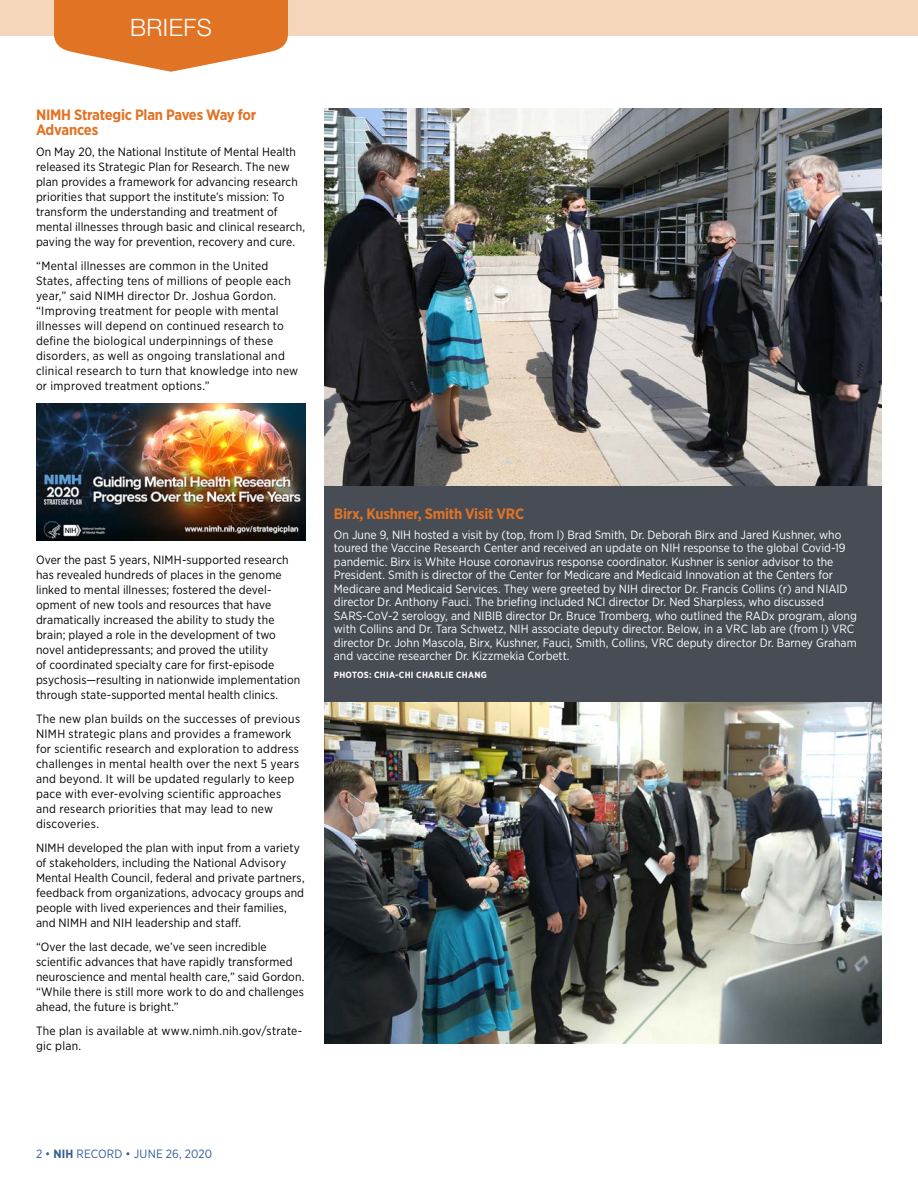
<style>
.page{position:relative;width:918px;height:1188px;background:#fff}
.page>*{position:absolute;margin:0;border:0;box-sizing:border-box;transform-origin:0 0}
.Page_jump{font:300 24px "Helvetica Neue LT Std";letter-spacing:.02em;color:#fff}
.Head__Briefs{font:700 15px/15px "Gotham Narrow";letter-spacing:-.015em;color:#e17325}
.Body_2__Briefs_and_S{font:12px/15px "Gotham Narrow";letter-spacing:.01em;color:#000}
.Photo_caption_revers{font:12px/13.5px "Gotham Narrow";color:#fff}
.Body_2__Briefs_and_S-2{font:12px "Gotham Narrow";letter-spacing:.01em;color:#316094}
.Photo_credit_reverse{font:700 9px "Gotham Narrow";letter-spacing:.03em;color:#fff}
.s1{font-weight:700}
</style>
<div class="page">
<div style="left:0;top:0;width:918px;height:35px;background:#f6d6bb"></div>
<svg style="left:54px;top:0;width:234px;height:72px"></svg>
<img style="left:324px;top:108px;width:558px;height:385px">
<img style="left:324px;top:693px;width:558px;height:351px">
<img style="left:36px;top:403px;width:270px;height:138px">
<div style="left:325px;top:486px;width:557px;height:216px;background:#474c55"></div>
<p class="Page_jump" style="left:130px;top:13px;width:83px">BRIEFS</p>
<p class="Head__Briefs" style="left:36px;top:107px;width:222px">NIMH Strategic Plan Paves Way for<br>Advances</p>
<p class="Body_2__Briefs_and_S" style="left:36px;top:144px;width:271px">On May 20, the National Institute of Mental Health released its Strategic Plan for Research. The new plan provides a framework for advancing research priorities that support the institute’s mission: To transform the understanding and treatment of mental illnesses through basic and clinical research, paving the way for prevention, recovery and cure.</p>
<p class="Body_2__Briefs_and_S" style="left:36px;top:258px;width:264px">“Mental illnesses are common in the United States, affecting tens of millions of people each year,” said NIMH director Dr. Joshua Gordon. “Improving treatment for people with mental illnesses will depend on continued research to define the biological underpinnings of these disorders, as well as ongoing translational and clinical research to turn that knowledge into new or improved treatment options.”</p>
<p class="Body_2__Briefs_and_S" style="left:36px;top:552px;width:266px">Over the past 5 years, NIMH-supported research has revealed hundreds of places in the genome linked to mental illnesses; fostered the devel&shy;opment of new tools and resources that have dramatically increased the ability to study the brain; played a role in the development of two novel antidepressants; and proved the utility<br>of coordinated specialty care for first-episode psychosis—resulting in nationwide implementation through state-supported mental health clinics.</p>
<p class="Body_2__Briefs_and_S" style="left:36px;top:711px;width:266px">The new plan builds on the successes of previous NIMH strategic plans and provides a framework for scientific research and exploration to address challenges in mental health over the next 5 years and beyond. It will be updated regularly to keep pace with ever-evolving scientific approaches and research priorities that may lead to new discoveries.</p>
<p class="Body_2__Briefs_and_S" style="left:36px;top:840px;width:270px">NIMH developed the plan with input from a variety of stakeholders, including the National Advisory Mental Health Council, federal and private partners, feedback from organizations, advocacy groups and people with lived experiences and their families, and NIMH and NIH leadership and staff.</p>
<p class="Body_2__Briefs_and_S" style="left:36px;top:939px;width:270px">“Over the last decade, we’ve seen incredible scientific advances that have rapidly transformed neuroscience and mental health care,” said Gordon. “While there is still more work to do and challenges ahead, the future is bright.”</p>
<p class="Body_2__Briefs_and_S" style="left:36px;top:1023px;width:268px">The plan is available at www.nimh.nih.gov/strate&shy;gic plan.</p>
<p class="Head__Briefs" style="left:334px;top:506px;width:192px">Birx, Kushner, Smith Visit VRC</p>
<p class="Photo_caption_revers" style="left:334px;top:527px;width:524px">On June 9, NIH hosted a visit by (top, from l) Brad Smith, Dr. Deborah Birx and Jared Kushner, who toured the Vaccine Research Center and received an update on NIH response to the global Covid-19 pandemic. Birx is White House coronavirus response coordinator. Kushner is senior advisor to the President. Smith is director of the Center for Medicare and Medicaid Innovation at the Centers for Medicare and Medicaid Services. They were greeted by NIH director Dr. Francis Collins (r) and NIAID director Dr. Anthony Fauci. The briefing included NCI director Dr. Ned Sharpless, who discussed SARS-CoV-2 serology, and NIBIB director Dr. Bruce Tromberg, who outlined the RADx program, along with Collins and Dr. Tara Schwetz, NIH associate deputy director. Below, in a VRC lab are (from l) VRC director Dr. John Mascola, Birx, Kushner, Fauci, Smith, Collins, VRC deputy director Dr. Barney Graham and vaccine researcher Dr. Kizzmekia Corbett.</p>
<p class="Photo_credit_reverse" style="left:334px;top:669px;width:155px">PHOTOS: CHIA-CHI CHARLIE CHANG</p>
<p class="Body_2__Briefs_and_S-2" style="left:36px;top:1146px;width:178px">2 • <span class="s1">NIH</span> RECORD • JUNE 26, 2020</p>
</div>
